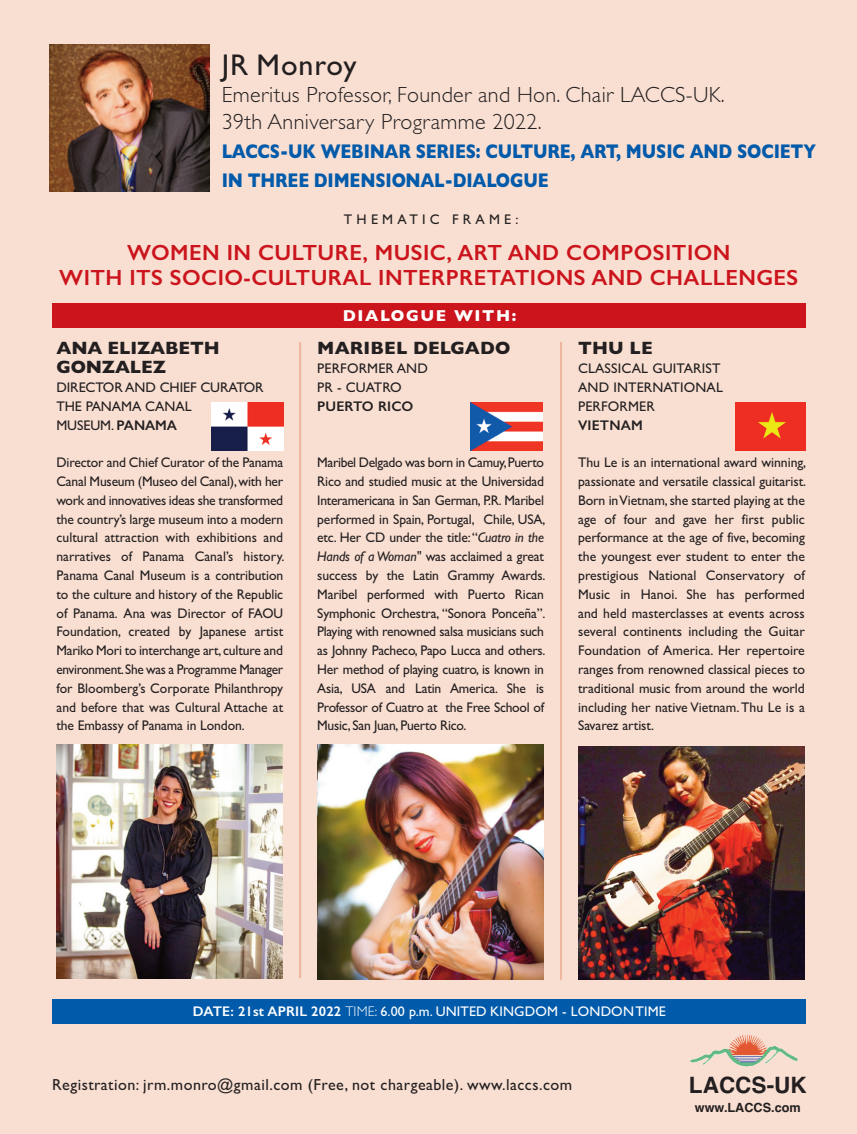
<style>
.page{position:relative;width:857px;height:1134px;background:#fff}
.page>*{position:absolute;margin:0;border:0;box-sizing:border-box;transform-origin:0 0}
.t1{font:30px "Gill Sans";letter-spacing:.03em;color:#231f20}
.t2{font:700 22.6px "Helvetica";color:#231f20}
.t3{font:600 22px/25.6px "Gill Sans";letter-spacing:.02em;color:#cb141c;text-align:center}
.t4{font:300 22px/27.2px "Gill Sans";letter-spacing:.015em;color:#231f20}
.t5{font:700 20px/29.2px "Gill Sans";letter-spacing:-.01em;color:#015aaa;scale:.84 1}
.t6{font:700 18px/18.8px "Gill Sans";letter-spacing:-.005em;color:#231f20}
.t7{font:16px "Gill Sans";letter-spacing:.03em;color:#231f20}
.t8{font:700 16px "Gill Sans";letter-spacing:.1em;color:#fff}
.t9{font:14px/18.8px "Gill Sans";letter-spacing:-.005em;color:#231f20}
.t10{font:14px "Gill Sans";letter-spacing:.01em;color:#fff}
.t11{font:600 14px "Gill Sans";letter-spacing:.01em;color:#231f20}
.t12{font:14px "Gill Sans";letter-spacing:.3em;color:#231f20}
.t13{font:700 12.6px "Helvetica";color:#231f20}
.s1{font-weight:600}
.s2{font-style:italic}
.s3{font-weight:300}
</style>
<div class="page">
<div style="left:0;top:0;width:856px;height:1134px;background:#f9dfd2"></div>
<div style="left:52px;top:303px;width:753px;height:24px;background:#cb141c"></div>
<div style="left:52px;top:1000px;width:753px;height:24px;background:#015aaa"></div>
<img style="left:50px;top:45px;width:159px;height:147px">
<img style="left:747px;top:1034px;width:18px;height:16px">
<img style="left:317px;top:745px;width:226px;height:235px">
<img style="left:578px;top:746px;width:226px;height:233px">
<img style="left:57px;top:745px;width:226px;height:233px">
<hr style="left:559px;top:342px;width:2px;height:638px;background:#efb59f">
<hr style="left:299px;top:342px;width:2px;height:636px;background:#efb59f">
<img style="left:735px;top:402px;width:70px;height:48px">
<img style="left:470px;top:402px;width:71px;height:48px">
<img style="left:211px;top:402px;width:72px;height:48px">
<h1 class="t1" style="left:221px;top:54px;width:136px">JR Monroy</h1>
<h3 class="t4" style="left:221px;top:83px;width:504px">Emeritus Professor, Founder and Hon. Chair LACCS-UK.<br>39th Anniversary Programme 2022.</h3>
<h3 class="t5" style="left:221px;top:137px;width:708px">LACCS-UK WEBINAR SERIES: CULTURE, ART, MUSIC AND SOCIETY<br>IN THREE DIMENSIONAL-DIALOGUE</h3>
<p class="t12" style="left:344px;top:215px;width:176px">THEMATIC FRAME:</p>
<h3 class="t3" style="left:59px;top:239px;width:740px">WOMEN IN CULTURE, MUSIC, ART AND COMPOSITION<br>WITH ITS SOCIO-CULTURAL INTERPRETATIONS AND CHALLENGES</h3>
<p class="t6" style="left:56px;top:339px;width:165px">ANA ELIZABETH<br>GONZALEZ</p>
<p class="t9" style="left:56px;top:379px;width:209px">DIRECTOR AND CHIEF CURATOR<br>THE PANAMA CANAL<br>MUSEUM. <span class="s1">PANAMA</span></p>
<p class="t9" style="left:56px;top:454px;width:229px;text-align:justify">Director and Chief Curator of the Panama Canal Museum (Museo del Canal), with her work and innovatives ideas she transformed the country’s large museum into a modern cultural attraction with exhibitions and narratives of Panama Canal’s history.<br>Panama Canal Museum is a contribution to the culture and history of the Republic of Panama. Ana was Director of FAOU Foundation, created by Japanese artist Mariko Mori to interchange art, culture and environment. She was a Programme Manager for Bloomberg’s Corporate Philanthropy and before that was Cultural Attache at the Embassy of Panama in London.</p>
<p class="t8" style="left:342px;top:306px;width:175px">DIALOGUE WITH:</p>
<p class="t6" style="left:317px;top:339px;width:194px">MARIBEL DELGADO</p>
<p class="t9" style="left:317px;top:360px;width:112px">PERFORMER AND<br>PR - CUATRO</p>
<p class="t11" style="left:317px;top:398px;width:98px">PUERTO RICO</p>
<p class="t9" style="left:317px;top:454px;width:229px;text-align:justify">Maribel Delgado was born in Camuy, Puerto Rico and studied music at the Universidad Interamericana in San German, P.R. Maribel performed in Spain, Portugal, Chile, USA, etc. Her CD under the title: “<span class="s2">Cuatro in the Hands of a Woman"</span> was acclaimed a great success by the Latin Grammy Awards.<br>Maribel performed with Puerto Rican Symphonic Orchestra, “Sonora Ponceña”.<br>Playing with renowned salsa musicians such as Johnny Pacheco, Papo Lucca and others.<br>Her method of playing cuatro, is known in Asia, USA and Latin America. She is Professor of Cuatro at the Free School of Music, San Juan, Puerto Rico.</p>
<p class="t6" style="left:577px;top:339px;width:76px">THU LE</p>
<p class="t9" style="left:577px;top:360px;width:146px">CLASSICAL GUITARIST<br>AND INTERNATIONAL<br>PERFORMER</p>
<p class="t11" style="left:577px;top:416px;width:66px">VIETNAM</p>
<p class="t9" style="left:577px;top:454px;width:229px;text-align:justify">Thu Le is an international award winning, passionate and versatile classical guitarist.<br>Born in Vietnam, she started playing at the age of four and gave her first public performance at the age of five, becoming the youngest ever student to enter the prestigious National Conservatory of Music in Hanoi. She has performed and held masterclasses at events across several continents including the Guitar Foundation of America. Her repertoire ranges from renowned classical pieces to traditional music from around the world including her native Vietnam. Thu Le is a Savarez artist.</p>
<p class="t10" style="left:193px;top:1007px;width:474px"><span class="s1">DATE: 21st APRIL 2022</span> <span class="s3">TIME:</span> 6.00 p.m. UNITED KINGDOM - LONDON TIME</p>
<p class="t7" style="left:52px;top:1079px;width:521px">Registration: jrm.monro@gmail.com (Free, not chargeable). www.laccs.com</p>
<h2 class="t2" style="left:688px;top:1072px;width:119px">LACCS-UK</h2>
<p class="t13" style="left:694px;top:1101px;width:107px">www.LACCS.com</p>
</div>
